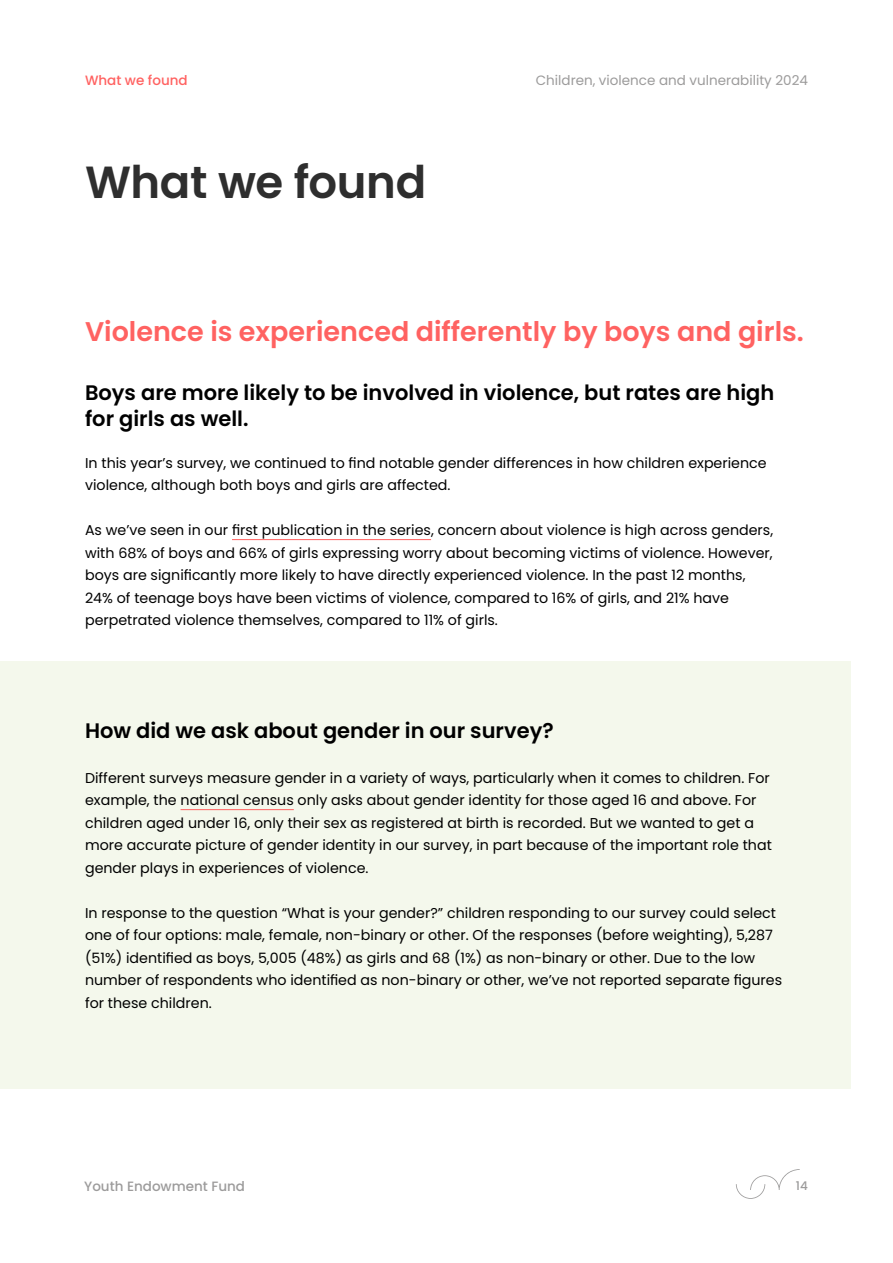
<style>
.page{position:relative;width:893px;height:1263px;background:#fff}
.page>*{position:absolute;margin:0;border:0;box-sizing:border-box;transform-origin:0 0}
.t1{font:600 45px "Poppins";letter-spacing:-.01em;color:#2e2e2e}
.t2{font:600 27px "Poppins";color:#ff6261}
.t3{font:600 21px/25.5px "Poppins";color:#000}
.t4{font:14.25px/22.5px "Poppins";color:#000}
.t5{font:13.5px "Poppins";color:#9c9b9b}
.t6{font:500 13.5px "Poppins";color:#9c9b9b}
.t7{font:500 13.5px "Poppins";color:#ff6261}
.t8{font:500 12px "Poppins";color:#9c9b9b}
</style>
<div class="page">
<div style="left:0;top:661px;width:850px;height:428px;background:#f4f8ec"></div>
<svg style="left:736px;top:1169px;width:64px;height:30px"></svg>
<hr style="left:232px;top:539px;width:199px;height:1px;background:#ff6261">
<hr style="left:181px;top:809px;width:113px;height:1px;background:#ff6261">
<p class="t7" style="left:85px;top:72px;width:104px">What we found</p>
<p class="t5" style="left:536px;top:72px;width:274px">Children, violence and vulnerability 2024</p>
<h1 class="t1" style="left:85px;top:156px;width:343px">What we found</h1>
<h2 class="t2" style="left:85px;top:316px;width:720px">Violence is experienced differently by boys and girls.</h2>
<h3 class="t3" style="left:85px;top:380px;width:691px">Boys are more likely to be involved in violence, but rates are high for girls as well.</h3>
<p class="t4" style="left:85px;top:451px;width:683px">In this year’s survey, we continued to find notable gender differences in how children experience violence, although both boys and girls are affected.</p>
<p class="t4" style="left:85px;top:519px;width:690px">As we’ve seen in our first publication in the series, concern about violence is high across genders, with 68% of boys and 66% of girls expressing worry about becoming victims of violence. However, boys are significantly more likely to have directly experienced violence. In the past 12 months, 24% of teenage boys have been victims of violence, compared to 16% of girls, and 21% have perpetrated violence themselves, compared to 11% of girls.</p>
<h3 class="t3" style="left:85px;top:718px;width:470px">How did we ask about gender in our survey?</h3>
<p class="t4" style="left:85px;top:766px;width:688px">Different surveys measure gender in a variety of ways, particularly when it comes to children. For example, the national census only asks about gender identity for those aged 16 and above. For children aged under 16, only their sex as registered at birth is recorded. But we wanted to get a more accurate picture of gender identity in our survey, in part because of the important role that gender plays in experiences of violence.</p>
<p class="t4" style="left:85px;top:901px;width:699px">In response to the question “What is your gender?” children responding to our survey could select one of four options: male, female, non-binary or other. Of the responses (before weighting), 5,287 (51%) identified as boys, 5,005 (48%) as girls and 68 (1%) as non-binary or other. Due to the low number of respondents who identified as non-binary or other, we’ve not reported separate figures for these children.</p>
<p class="t6" style="left:84px;top:1178px;width:162px">Youth Endowment Fund</p>
<p class="t8" style="left:796px;top:1179px;width:13px">14</p>
</div>
